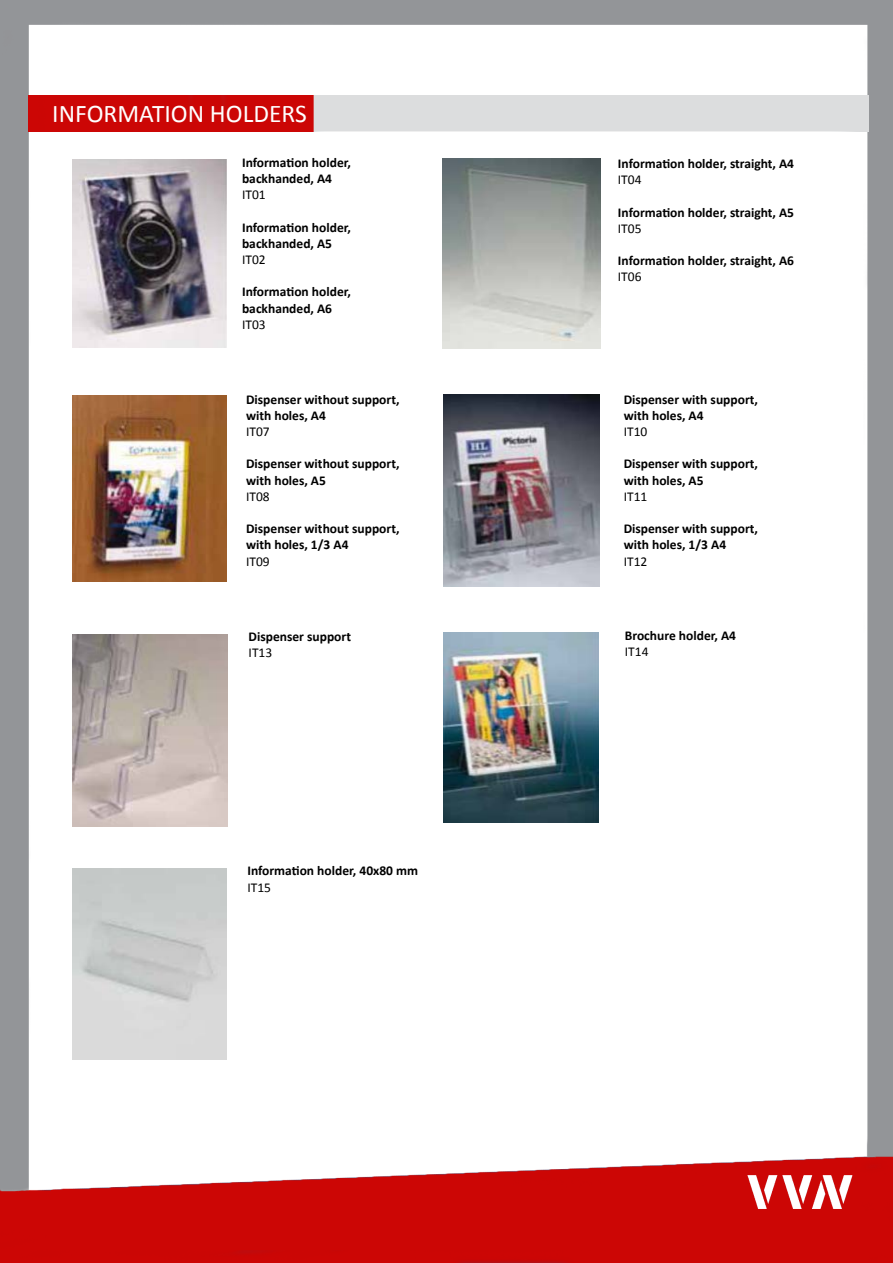
<style>
.page{position:relative;width:893px;height:1263px;background:#fff}
.page>*{position:absolute;margin:0;border:0;box-sizing:border-box;transform-origin:0 0}
.t1{font:25.5px "Calibri";color:#fff}
.t2{font:700 13.5px/16.2px "Calibri";color:#000}
.t3{font:13.5px "Calibri";color:#000}
</style>
<div class="page">
<img style="left:0;top:0;width:893px;height:1263px">
<img style="left:28px;top:96px;width:840px;height:35px">
<img style="left:73px;top:159px;width:154px;height:188px">
<img style="left:443px;top:158px;width:158px;height:191px">
<img style="left:73px;top:395px;width:154px;height:186px">
<img style="left:444px;top:394px;width:155px;height:192px">
<img style="left:73px;top:634px;width:154px;height:192px">
<img style="left:443px;top:632px;width:156px;height:190px">
<img style="left:73px;top:869px;width:154px;height:190px">
<div style="left:51px;top:1190px;width:645px;height:60px;background:#cc0605"></div>
<div style="left:51px;top:1190px;width:665px;height:58px;background:#cc0605"></div>
<div style="left:732px;top:1213px;width:160px;height:37px;background:#cc0605;border-radius:16px"></div>
<h1 class="t1" style="left:52px;top:97px;width:256px">INFORMATION HOLDERS</h1>
<p class="t2" style="left:242px;top:154px;width:111px">Information holder, backhanded, A4</p>
<p class="t3" style="left:242px;top:186px;width:25px">IT01</p>
<p class="t2" style="left:242px;top:219px;width:111px">Information holder, backhanded, A5</p>
<p class="t3" style="left:242px;top:251px;width:25px">IT02</p>
<p class="t2" style="left:242px;top:284px;width:111px">Information holder, backhanded, A6</p>
<p class="t3" style="left:242px;top:316px;width:25px">IT03</p>
<p class="t2" style="left:246px;top:391px;width:155px">Dispenser without support, with holes, A4</p>
<p class="t3" style="left:246px;top:423px;width:25px">IT07</p>
<p class="t2" style="left:246px;top:456px;width:155px">Dispenser without support, with holes, A5</p>
<p class="t3" style="left:246px;top:488px;width:25px">IT08</p>
<p class="t2" style="left:246px;top:521px;width:155px">Dispenser without support, with holes, 1/3 A4</p>
<p class="t3" style="left:246px;top:553px;width:25px">IT09</p>
<p class="t2" style="left:249px;top:628px;width:104px">Dispenser support</p>
<p class="t3" style="left:249px;top:644px;width:25px">IT13</p>
<p class="t2" style="left:247px;top:863px;width:172px">Information holder, 40x80 mm</p>
<p class="t3" style="left:247px;top:878px;width:25px">IT15</p>
<p class="t2" style="left:618px;top:155px;width:178px">Information holder, straight, A4</p>
<p class="t3" style="left:618px;top:171px;width:25px">IT04</p>
<p class="t2" style="left:618px;top:204px;width:178px">Information holder, straight, A5</p>
<p class="t3" style="left:618px;top:220px;width:25px">IT05</p>
<p class="t2" style="left:618px;top:252px;width:178px">Information holder, straight, A6</p>
<p class="t3" style="left:618px;top:268px;width:25px">IT06</p>
<p class="t2" style="left:624px;top:391px;width:136px">Dispenser with support, with holes, A4</p>
<p class="t3" style="left:624px;top:423px;width:25px">IT10</p>
<p class="t2" style="left:624px;top:456px;width:136px">Dispenser with support, with holes, A5</p>
<p class="t3" style="left:624px;top:488px;width:25px">IT11</p>
<p class="t2" style="left:624px;top:521px;width:136px">Dispenser with support, with holes, 1/3 A4</p>
<p class="t3" style="left:624px;top:553px;width:25px">IT12</p>
<p class="t2" style="left:625px;top:627px;width:113px">Brochure holder, A4</p>
<p class="t3" style="left:625px;top:643px;width:25px">IT14</p>
</div>
